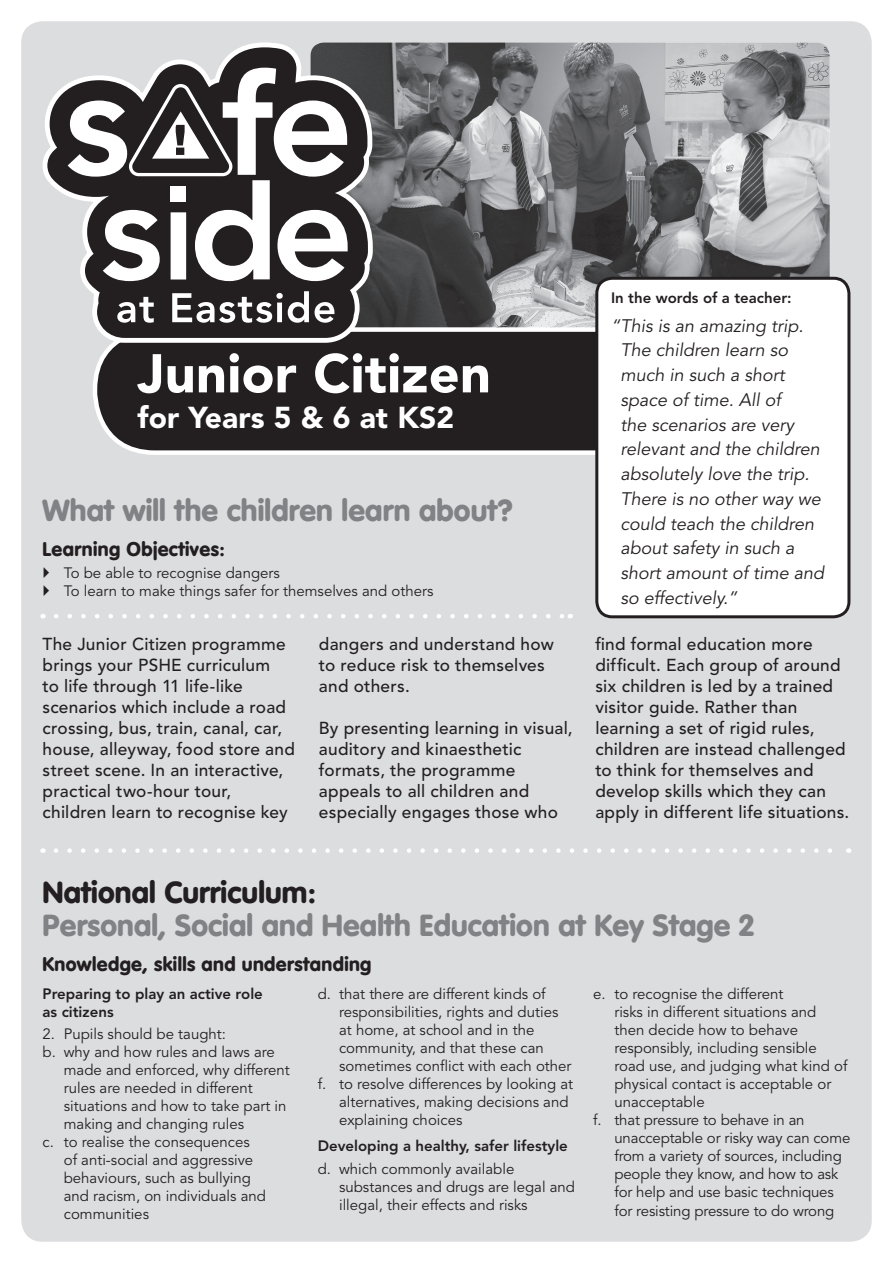
<style>
.page{position:relative;width:893px;height:1263px;background:#fff}
.page>*{position:absolute;margin:0;border:0;box-sizing:border-box;transform-origin:0 0}
.t1{font:900 54px "Avenir";letter-spacing:.005em;color:#fff}
.t2{font:900 30px "VAG Rounded";letter-spacing:.005em;color:#808285}
.t3{font:900 30px "VAG Rounded";letter-spacing:.005em;color:#231f20}
.t4{font:900 30px "Avenir";letter-spacing:.005em;color:#fff}
.t5{font:900 19.5px "VAG Rounded";letter-spacing:.02em;color:#231f20}
.t6{font:italic 18px/24.8px "Avenir";color:#231f20}
.t7{font:500 17.25px/21px "Avenir";letter-spacing:.015em;color:#231f20}
.t8{font:15px/18px "Avenir";color:#231f20}
.t9{font:800 15px/18px "Avenir";color:#231f20}
</style>
<div class="page">
<div style="left:21px;top:21px;width:851px;height:1221px;background:#dcdddf;border-radius:21px"></div>
<img style="left:378px;top:43px;width:452px;height:284px">
<div style="left:95px;top:330px;width:575px;height:123px;background:#231f20;border-radius:60px"></div>
<div style="left:93px;top:327px;width:580px;height:128px;border:4px solid #fff;border-radius:60px"></div>
<svg style="left:56px;top:614px;width:507px;height:4px"></svg>
<svg style="left:56px;top:848px;width:776px;height:5px"></svg>
<div style="left:597px;top:278px;width:252px;height:339px;background:#fff;border-radius:16px"></div>
<div style="left:595px;top:277px;width:255px;height:341px;border:3px solid #231f20;border-radius:16px"></div>
<svg style="left:42px;top:42px;width:336px;height:306px"></svg>
<svg style="left:47px;top:47px;width:321px;height:291px"></svg>
<svg style="left:117px;top:297px;width:37px;height:26px"></svg>
<svg style="left:172px;top:291px;width:137px;height:32px"></svg>
<svg style="left:315px;top:302px;width:19px;height:21px"></svg>
<svg style="left:68px;top:68px;width:280px;height:213px"></svg>
<div style="left:171px;top:186px;width:15px;height:15px;background:#fff"></div>
<h1 class="t1" style="left:137px;top:341px;width:355px">Junior Citizen</h1>
<h2 class="t4" style="left:137px;top:400px;width:318px">for Years 5 &amp; 6 at KS2</h2>
<h2 class="t2" style="left:43px;top:492px;width:472px">What will the children learn about?</h2>
<h3 class="t5" style="left:43px;top:537px;width:184px">Learning Objectives:</h3>
<p class="t8" style="left:64px;top:565px;width:371px">To be able to recognise dangers<br>To learn to make things safer for themselves and others</p>
<p class="t7" style="left:43px;top:634px;width:254px">The Junior Citizen programme brings your PSHE curriculum<br>to life through 11 life-like scenarios which include a road crossing, bus, train, canal, car, house, alleyway, food store and street scene. In an interactive, practical two-hour tour, children learn to recognise key</p>
<p class="t7" style="left:319px;top:634px;width:236px">dangers and understand how to reduce risk to themselves and others.</p>
<p class="t7" style="left:319px;top:718px;width:255px">By presenting learning in visual, auditory and kinaesthetic formats, the programme appeals to all children and especially engages those who</p>
<p class="t9" style="left:611px;top:288px;width:182px">In the words of a teacher:</p>
<p class="t6" style="left:620px;top:313px;width:205px;text-indent:-9px">“This is an amazing trip.<br>The children learn so much in such a short space of time. All of<br>the scenarios are very relevant and the children absolutely love the trip.<br>There is no other way we could teach the children about safety in such a short amount of time and so effectively.”</p>
<p class="t7" style="left:595px;top:634px;width:256px">find formal education more difficult. Each group of around six children is led by a trained visitor guide. Rather than learning a set of rigid rules, children are instead challenged to think for themselves and develop skills which they can apply in different life situations.</p>
<h2 class="t3" style="left:43px;top:874px;width:275px">National Curriculum:</h2>
<h2 class="t2" style="left:43px;top:907px;width:713px">Personal, Social and Health Education at Key Stage 2</h2>
<h3 class="t5" style="left:43px;top:953px;width:330px">Knowledge, skills and understanding</h3>
<p class="t9" style="left:43px;top:984px;width:222px">Preparing to play an active role as citizens</p>
<p class="t8" style="left:43px;top:1025px;width:185px">2. Pupils should be taught:</p>
<p class="t8" style="left:43px;top:1043px;width:234px">b. why and how rules and laws are</p>
<p class="t8" style="left:64px;top:1061px;width:228px">made and enforced, why different</p>
<p class="t8" style="left:64px;top:1079px;width:190px">rules are needed in different</p>
<p class="t8" style="left:64px;top:1097px;width:224px">situations and how to take part in</p>
<p class="t8" style="left:64px;top:1115px;width:182px">making and changing rules</p>
<p class="t8" style="left:43px;top:1133px;width:209px">c. to realise the consequences</p>
<p class="t8" style="left:64px;top:1151px;width:191px">of anti-social and aggressive</p>
<p class="t8" style="left:64px;top:1169px;width:189px">behaviours, such as bullying</p>
<p class="t8" style="left:64px;top:1187px;width:204px">and racism, on individuals and</p>
<p class="t8" style="left:64px;top:1205px;width:87px">communities</p>
<p class="t8" style="left:318px;top:985px;width:229px">d. that there are different kinds of</p>
<p class="t8" style="left:339px;top:1003px;width:221px">responsibilities, rights and duties</p>
<p class="t8" style="left:339px;top:1021px;width:197px">at home, at school and in the</p>
<p class="t8" style="left:339px;top:1039px;width:206px">community, and that these can</p>
<p class="t8" style="left:339px;top:1057px;width:234px">sometimes conflict with each other</p>
<p class="t8" style="left:318px;top:1075px;width:257px">f. to resolve differences by looking at</p>
<p class="t8" style="left:339px;top:1093px;width:231px">alternatives, making decisions and</p>
<p class="t8" style="left:339px;top:1111px;width:125px">explaining choices</p>
<p class="t9" style="left:318px;top:1137px;width:252px">Developing a healthy, safer lifestyle</p>
<p class="t8" style="left:339px;top:1160px;width:237px;text-indent:-21px">d. which commonly available substances and drugs are legal and illegal, their effects and risks</p>
<p class="t8" style="left:593px;top:985px;width:192px">e. to recognise the different</p>
<p class="t8" style="left:614px;top:1003px;width:203px">risks in different situations and</p>
<p class="t8" style="left:614px;top:1021px;width:185px">then decide how to behave</p>
<p class="t8" style="left:614px;top:1039px;width:204px">responsibly, including sensible</p>
<p class="t8" style="left:614px;top:1057px;width:235px">road use, and judging what kind of</p>
<p class="t8" style="left:614px;top:1075px;width:218px">physical contact is acceptable or</p>
<p class="t8" style="left:614px;top:1093px;width:92px">unacceptable</p>
<p class="t8" style="left:593px;top:1111px;width:213px">f. that pressure to behave in an</p>
<p class="t8" style="left:614px;top:1129px;width:237px">unacceptable or risky way can come</p>
<p class="t8" style="left:614px;top:1147px;width:229px">from a variety of sources, including</p>
<p class="t8" style="left:614px;top:1165px;width:226px">people they know, and how to ask</p>
<p class="t8" style="left:614px;top:1183px;width:221px">for help and use basic techniques</p>
<p class="t8" style="left:614px;top:1202px;width:221px">for resisting pressure to do wrong</p>
</div>
